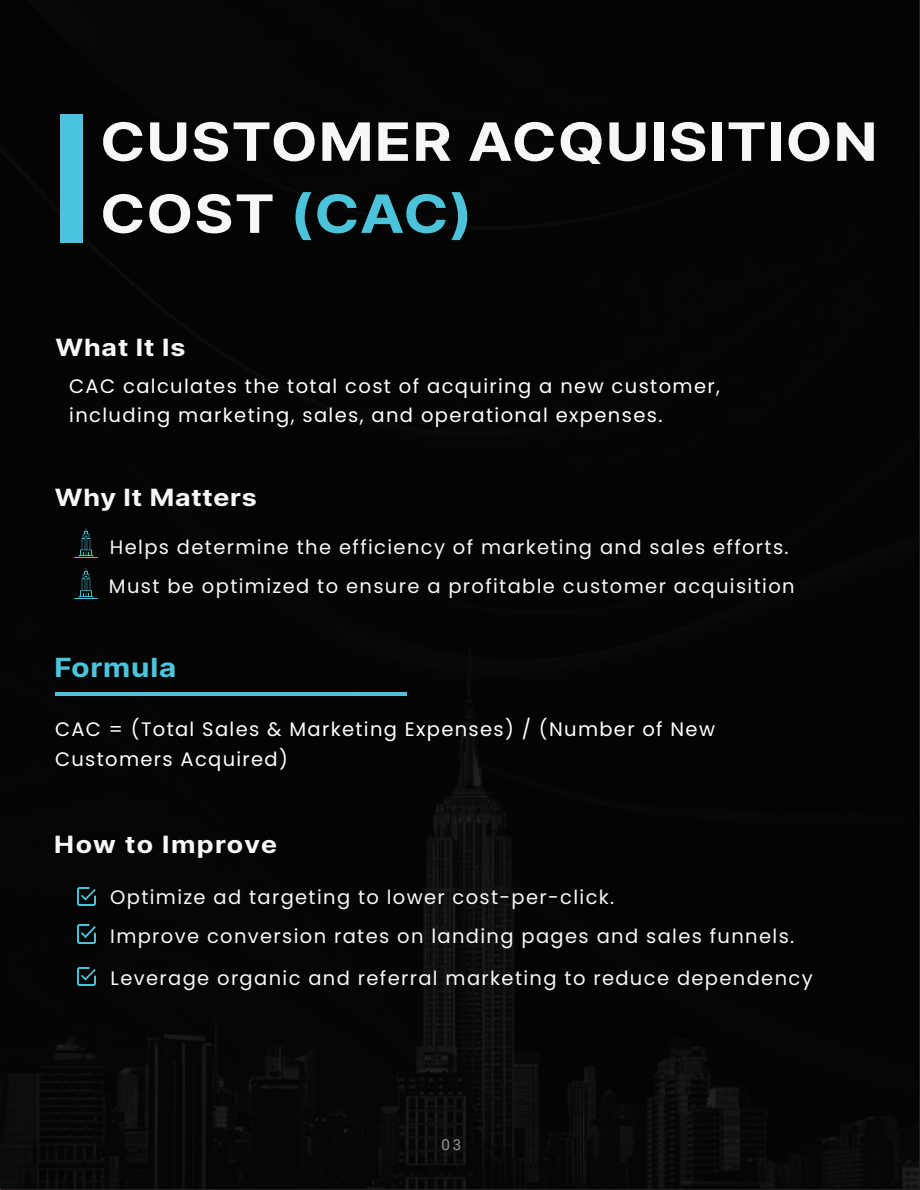
<style>
.page{position:relative;width:920px;height:1190px;background:#fff}
.page>*{position:absolute;margin:0;border:0;box-sizing:border-box;transform-origin:0 0}
.t1{font:700 60px/72px "Stage Grotesk";letter-spacing:.05em;color:#f6f8f8}
.t2{font:700 30px "Stage Grotesk";letter-spacing:.05em;color:#4bc4dc}
.t3{font:700 27px "Stage Grotesk";letter-spacing:.055em;color:#f6f8f8}
.t4{font:700 27px "Stage Grotesk";letter-spacing:.075em;color:#f6f8f8}
.t5{font:19.5px/39.2px "Poppins";letter-spacing:.07em;color:#f6f8f8}
.t6{font:19.5px/28.5px "Poppins";letter-spacing:.07em;color:#fff}
.t7{font:15px "Roboto Flex";color:#959393}
.s1{color:#4ac3db}
</style>
<div class="page">
<div style="left:0;top:0;width:918px;height:1188px;background:#040503"></div>
<div style="left:60px;top:114px;width:22px;height:129px;background:#49c4dc"></div>
<hr style="left:55px;top:692px;width:351px;height:3px;background:#4ac3db">
<img style="left:71px;top:528px;width:30px;height:29px">
<img style="left:71px;top:569px;width:30px;height:29px">
<img style="left:77px;top:925px;width:18px;height:18px">
<img style="left:77px;top:967px;width:18px;height:18px">
<img style="left:77px;top:887px;width:18px;height:18px">
<h1 class="t1" style="left:101px;top:103px;width:777px">CUSTOMER ACQUISITION<br>COST <span class="s1">(CAC)</span></h1>
<h3 class="t3" style="left:56px;top:329px;width:131px">What It Is</h3>
<p class="t6" style="left:69px;top:372px;width:652px">CAC calculates the total cost of acquiring a new customer, including marketing, sales, and operational expenses.</p>
<h3 class="t3" style="left:55px;top:480px;width:203px">Why It Matters</h3>
<p class="t5" style="left:109px;top:527px;width:687px">Helps determine the efficiency of marketing and sales efforts.<br>Must be optimized to ensure a profitable customer acquisition</p>
<h2 class="t2" style="left:55px;top:647px;width:123px">Formula</h2>
<p class="t6" style="left:55px;top:714px;width:661px;line-height:30px">CAC = (Total Sales &amp; Marketing Expenses) / (Number of New<br>Customers Acquired)</p>
<h3 class="t4" style="left:55px;top:826px;width:223px">How to Improve</h3>
<p class="t5" style="left:110px;top:877px;width:685px">Optimize ad targeting to lower cost-per-click.<br>Improve conversion rates on landing pages and sales funnels.</p>
<p class="t5" style="left:111px;top:958px;width:703px">Leverage organic and referral marketing to reduce dependency</p>
<p class="t7" style="left:441px;top:1131px;width:21px">03</p>
</div>
